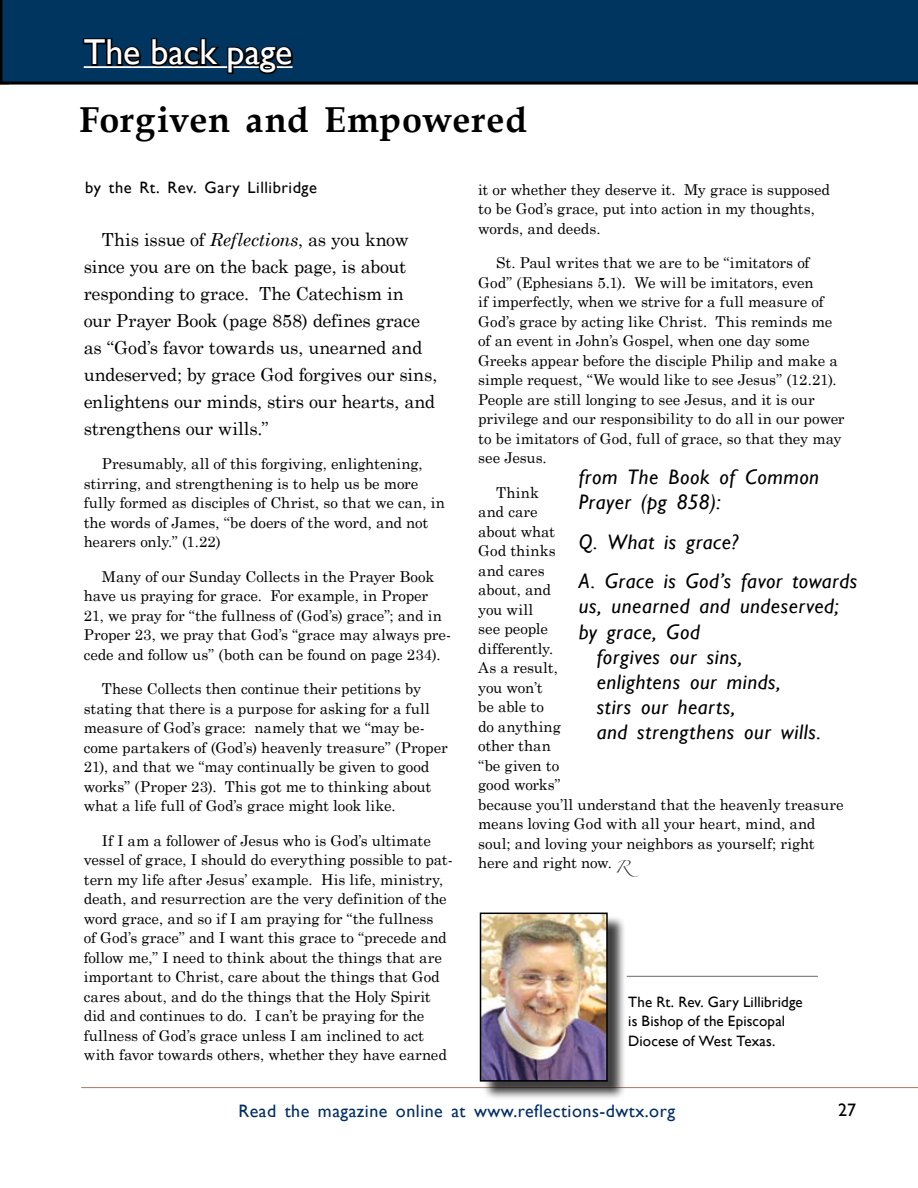
<style>
.page{position:relative;width:918px;height:1188px;background:#fff}
.page>*{position:absolute;margin:0;border:0;box-sizing:border-box;transform-origin:0 0}
.t1{font:700 36px "Book Antiqua";letter-spacing:.02em;color:#000}
.t2{font:36px "Gill Sans";color:#fff}
.t3{font:italic 21px/25.2px "Gill Sans";letter-spacing:.025em;color:#000}
.t4{font:18px/27px "Century Schoolbook";letter-spacing:-.01em;color:#000}
.t5{font:18px "Gill Sans";letter-spacing:.03em;color:#002d65}
.t6{font:18px "Gill Sans";color:#000}
.t7{font:16.5px "Gill Sans";letter-spacing:.03em;color:#000}
.t8{font:15px/19.5px "Century Schoolbook";letter-spacing:-.005em;color:#000}
.t9{font:15px/19.5px "Gill Sans";letter-spacing:.01em;color:#000}
.s1{font-style:italic}
</style>
<div class="page">
<hr style="left:81px;top:1087px;width:837px;height:1px;background:#b07660">
<div style="left:0;top:0;width:918px;height:85px;background:#00355f"></div>
<div style="left:482px;top:915px;width:144px;height:185px;background:#000;opacity:.75"></div>
<img style="left:483px;top:916px;width:122px;height:163px">
<div style="left:480px;top:913px;width:128px;height:169px;border:2px solid #000"></div>
<hr style="left:627px;top:976px;width:191px;height:1px;background:#000">
<hr style="left:84px;top:66px;width:209px;height:2px;background:#fff">
<svg style="left:81px;top:37px;width:61px;height:31px;background:#0d283d"></svg>
<svg style="left:149px;top:37px;width:145px;height:39px;background:#09273e"></svg>
<svg style="left:616px;top:860px;width:23px;height:17px"></svg>
<h1 class="t2" style="left:84px;top:31px;width:210px">The back page</h1>
<h1 class="t1" style="left:79px;top:95px;width:449px">Forgiven and Empowered</h1>
<p class="t7" style="left:85px;top:178px;width:233px">by the Rt. Rev. Gary Lillibridge</p>
<p class="t4" style="left:84px;top:224px;width:355px;text-indent:18px">This issue of <span class="s1">Reflections</span>, as you know since you are on the back page, is about responding to grace. The Catechism in<br>our Prayer Book (page 858) defines grace as “God’s favor towards us, unearned and undeserved; by grace God forgives our sins, enlightens our minds, stirs our hearts, and strengthens our wills.”</p>
<p class="t8" style="left:84px;top:453px;width:363px;text-indent:18px">Presumably, all of this forgiving, enlightening, stirring, and strengthening is to help us be more fully formed as disciples of Christ, so that we can, in the words of James, “be doers of the word, and not hearers only.” (1.22)</p>
<p class="t8" style="left:84px;top:565px;width:369px;text-indent:18px">Many of our Sunday Collects in the Prayer Book have us praying for grace. For example, in Proper 21, we pray for “the fullness of (God’s) grace”; and in Proper 23, we pray that God’s “grace may always pre&shy;cede and follow us” (both can be found on page 234).</p>
<p class="t8" style="left:84px;top:678px;width:365px;text-indent:18px">These Collects then continue their petitions by stating that there is a purpose for asking for a full measure of God’s grace: namely that we “may be&shy;come partakers of (God’s) heavenly treasure” (Proper 21), and that we “may continually be given to good works” (Proper 23). This got me to thinking about what a life full of God’s grace might look like.</p>
<p class="t8" style="left:84px;top:829px;width:370px;text-indent:18px">If I am a follower of Jesus who is God’s ultimate vessel of grace, I should do everything possible to pat&shy;tern my life after Jesus’ example. His life, ministry, death, and resurrection are the very definition of the word grace, and so if I am praying for “the fullness<br>of God’s grace” and I want this grace to “precede and follow me,” I need to think about the things that are important to Christ, care about the things that God cares about, and do the things that the Holy Spirit did and continues to do. I can’t be praying for the fullness of God’s grace unless I am inclined to act with favor towards others, whether they have earned</p>
<p class="t8" style="left:478px;top:178px;width:353px">it or whether they deserve it. My grace is supposed to be God’s grace, put into action in my thoughts, words, and deeds.</p>
<p class="t8" style="left:478px;top:252px;width:368px;text-indent:18px">St. Paul writes that we are to be “imitators of God” (Ephesians 5.1). We will be imitators, even<br>if imperfectly, when we strive for a full measure of God’s grace by acting like Christ. This reminds me of an event in John’s Gospel, when one day some Greeks appear before the disciple Philip and make a simple request, “We would like to see Jesus” (12.21).<br>People are still longing to see Jesus, and it is our privilege and our responsibility to do all in our power to be imitators of God, full of grace, so that they may see Jesus.</p>
<p class="t8" style="left:478px;top:481px;width:367px;text-indent:18px">Think<br>and care<br>about what<br>God thinks<br>and cares<br>about, and<br>you will<br>see people<br>differently.<br>As a result,<br>you won’t<br>be able to<br>do anything<br>other than<br>“be given to<br>good works”<br>because you’ll understand that the heavenly treasure means loving God with all your heart, mind, and soul; and loving your neighbors as yourself; right here and right now.</p>
<h2 class="t3" style="left:579px;top:464px;width:242px">from The Book of Common<br>Prayer (pg 858):</h2>
<h2 class="t3" style="left:579px;top:522px;width:280px;line-height:39.6px">Q. What is grace?<br>A. Grace is God’s favor towards</h2>
<h2 class="t3" style="left:579px;top:594px;width:261px">us, unearned and undeserved;</h2>
<h2 class="t3" style="left:579px;top:619px;width:123px">by grace, God</h2>
<h2 class="t3" style="left:597px;top:644px;width:147px">forgives our sins,</h2>
<h2 class="t3" style="left:597px;top:670px;width:186px">enlightens our minds,</h2>
<h2 class="t3" style="left:597px;top:695px;width:140px">stirs our hearts,</h2>
<h2 class="t3" style="left:597px;top:720px;width:226px">and strengthens our wills.</h2>
<p class="t9" style="left:628px;top:992px;width:176px">The Rt. Rev. Gary Lillibridge is Bishop of the Episcopal<br>Diocese of West Texas.</p>
<p class="t5" style="left:238px;top:1100px;width:438px">Read the magazine online at www.reflections-dwtx.org</p>
<p class="t6" style="left:838px;top:1100px;width:19px">27</p>
</div>
